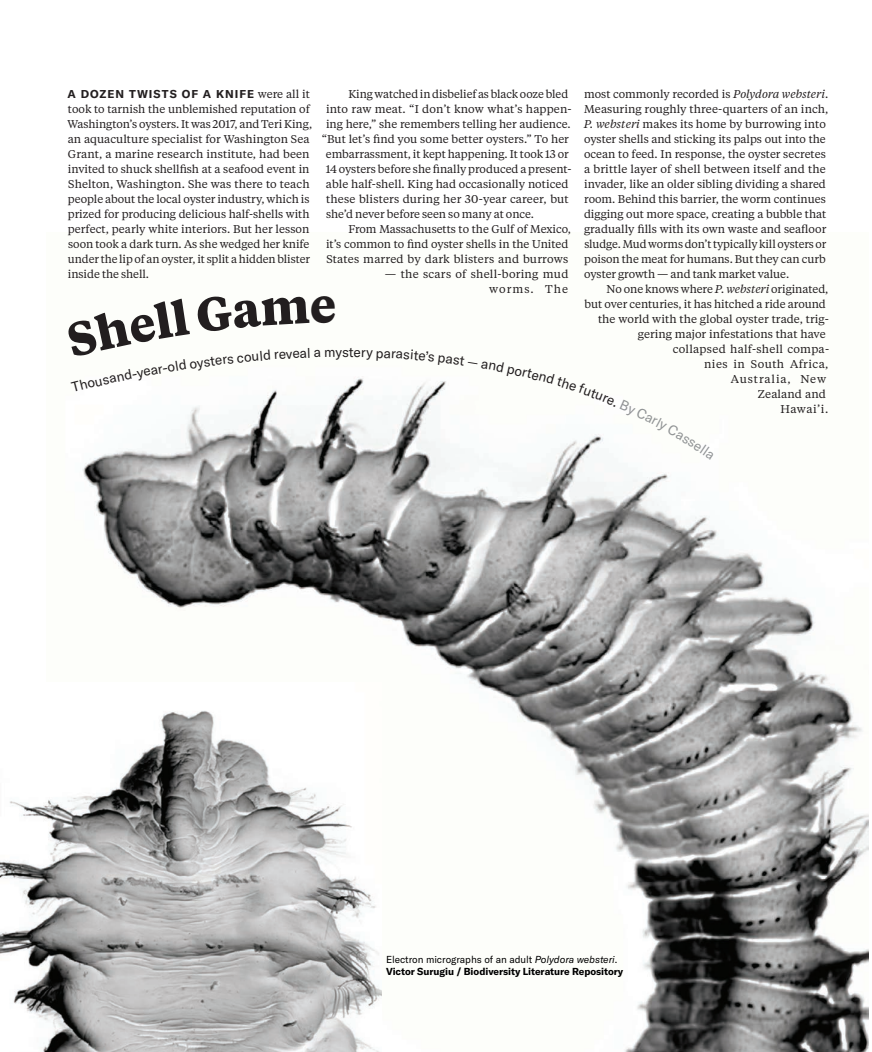
<style>
.page{position:relative;width:872px;height:1052px;background:#fff}
.page>*{position:absolute;margin:0;border:0;box-sizing:border-box;transform-origin:0 0}
.t1{font:13.75px "GT America";color:#231f20}
.t2{font:11.25px/15px "Tiempos Text";letter-spacing:-.005em;color:#231f20}
.t3{font:11.25px/15px "Tiempos Text";letter-spacing:.02em;color:#231f20;text-align:right}
.t4{font:11.25px "Tiempos Text";letter-spacing:.015em;color:#231f20}
.t5{font:700 11.25px "GT America";letter-spacing:.085em;color:#231f20}
.t6{font:11.25px "Tiempos Text";letter-spacing:.035em;color:#231f20}
.t7{font:11.25px "Tiempos Text";letter-spacing:.075em;color:#231f20}
.t8{font:700 10px/11.9px "GT America";letter-spacing:-.005em;color:#000}
.s1{font-family:"Tiempos Text";font-weight:400}
.s2{font-style:italic}
.s3{font-weight:400}
.s4{font-weight:400;font-style:italic}
</style>
<div class="page">
<img style="left:82px;top:376px;width:786px;height:676px">
<img style="left:1px;top:682px;width:381px;height:370px">
<svg style="left:82px;top:376px;width:253px;height:16px"></svg>
<svg style="left:428px;top:376px;width:286px;height:84px"></svg>
<p class="t5" style="left:67px;top:86px;width:244px">A DOZEN TWISTS OF A KNIFE <span class="s1">were all it</span></p>
<p class="t2" style="left:67px;top:101px;width:246px">took to tarnish the unblemished reputation of Washington’s oysters. It was 2017, and Teri King, an aquaculture specialist for Washington Sea Grant, a marine research institute, had been invited to shuck shellfish at a seafood event in Shelton, Washington. She was there to teach people about the local oyster industry, which is prized for producing delicious half-shells with perfect, pearly white interiors. But her lesson soon took a dark turn. As she wedged her knife under the lip of an oyster, it split a hidden blister inside the shell.</p>
<p class="t2" style="left:348px;top:86px;width:221px">King watched in disbelief as black ooze bled</p>
<p class="t2" style="left:326px;top:101px;width:247px">into raw meat. “I don’t know what’s happen-</p>
<p class="t2" style="left:326px;top:116px;width:246px">ing here,” she remembers telling her audience.</p>
<p class="t2" style="left:322px;top:131px;width:249px">“But let’s find you some better oysters.” To her</p>
<p class="t2" style="left:326px;top:146px;width:244px">embarrassment, it kept happening. It took 13 or</p>
<p class="t2" style="left:326px;top:161px;width:247px">14 oysters before she finally produced a present-</p>
<p class="t2" style="left:326px;top:176px;width:244px">able half-shell. King had occasionally noticed</p>
<p class="t2" style="left:326px;top:191px;width:244px">these blisters during her 30-year career, but</p>
<p class="t2" style="left:326px;top:206px;width:209px">she’d never before seen so many at once.</p>
<p class="t2" style="left:348px;top:221px;width:224px">From Massachusetts to the Gulf of Mexico,</p>
<p class="t2" style="left:326px;top:236px;width:244px">it’s common to find oyster shells in the United</p>
<p class="t4" style="left:326px;top:251px;width:243px">States marred by dark blisters and burrows</p>
<p class="t3" style="left:385px;top:266px;width:185px">— the scars of shell-boring mud worms. The</p>
<p class="t1" style="left:335px;top:344px;width:15px">ys</p>
<p class="t1" style="left:411px;top:346px;width:20px;rotate:5deg">ite’</p>
<p class="t2" style="left:584px;top:86px;width:246px">most commonly recorded is <span class="s2">Polydora websteri</span>.<br>Measuring roughly three-quarters of an inch, <span class="s2">P. websteri</span> makes its home by burrowing into oyster shells and sticking its palps out into the ocean to feed. In response, the oyster secretes a brittle layer of shell between itself and the invader, like an older sibling dividing a shared room. Behind this barrier, the worm continues digging out more space, creating a bubble that gradually fills with its own waste and seafloor sludge. Mud worms don’t typically kill oysters or poison the meat for humans. But they can curb oyster growth — and tank market value.</p>
<p class="t2" style="left:607px;top:281px;width:223px">No one knows where <span class="s2">P. websteri</span> originated,</p>
<p class="t2" style="left:584px;top:296px;width:243px">but over centuries, it has hitched a ride around</p>
<p class="t2" style="left:598px;top:311px;width:232px">the world with the global oyster trade, trig-</p>
<p class="t2" style="left:638px;top:326px;width:189px">gering major infestations that have</p>
<p class="t3" style="left:673px;top:341px;width:158px">collapsed half-shell compa-</p>
<p class="t6" style="left:704px;top:356px;width:126px">nies in South Africa,</p>
<p class="t7" style="left:731px;top:371px;width:97px">Australia, New</p>
<p class="t2" style="left:758px;top:386px;width:69px">Zealand and</p>
<p class="t2" style="left:780px;top:401px;width:50px">Hawai’i.</p>
<p class="t8" style="left:386px;top:953px;width:239px"><span class="s3">Electron micrographs of an adult</span> <span class="s4">Polydora websteri</span><span class="s3">.<br></span>Victor Surugiu / Biodiversity Literature Repository</p>
</div>
